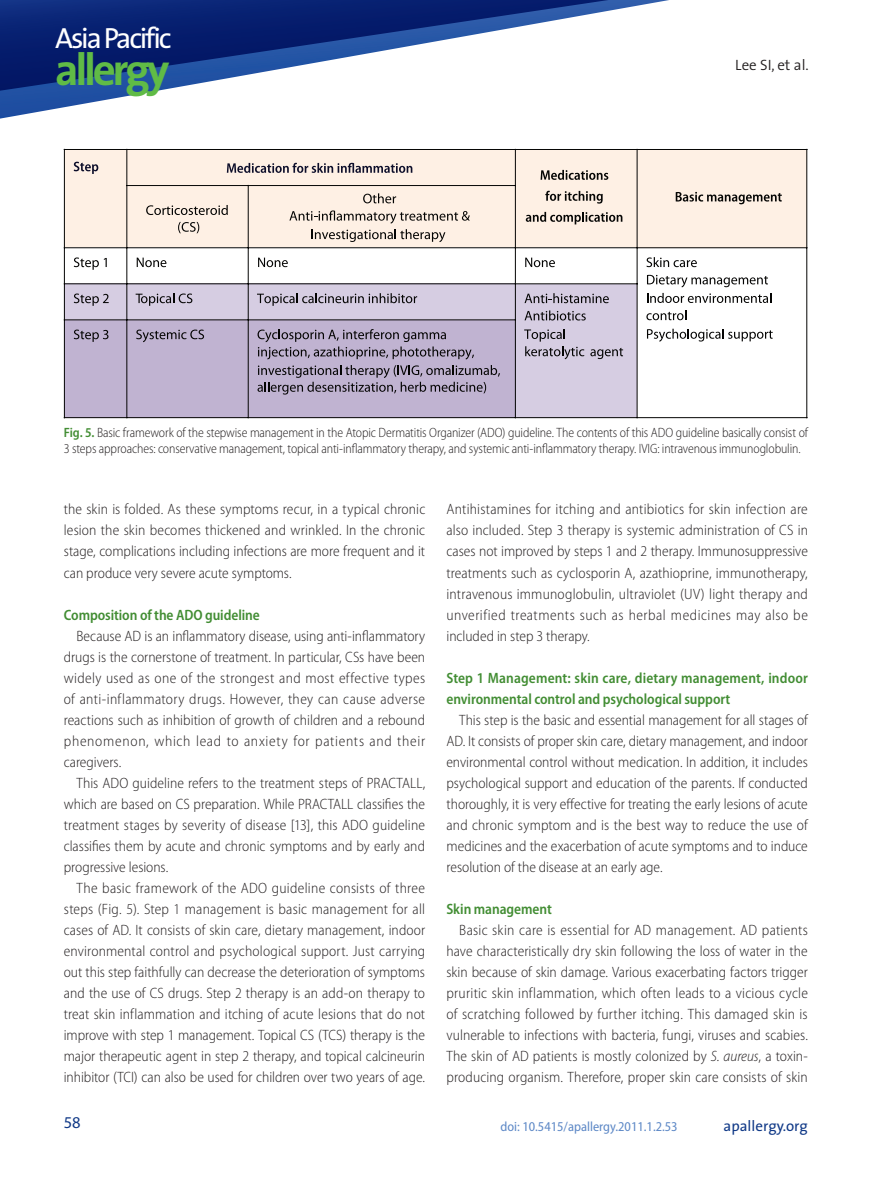
<style>
.page{position:relative;width:893px;height:1191px;background:#fff}
.page>*{position:absolute;margin:0;border:0;box-sizing:border-box;transform-origin:0 0}
.t1{font:700 45.15px "The Sans";letter-spacing:-.075em;color:#60bb46}
.t2{font:29.25px "The Sans";letter-spacing:-.075em;color:#fff}
.t3{font:16.5px "Myriad Pro";color:#103987}
.본문단락{font:300 semi-condensed 15px/21px "Myriad Pro";color:#231f20;text-align:justify}
.들였쓰기없음{font:600 semi-condensed 15px/21px "Myriad Pro";letter-spacing:-.005em;color:#428d33}
.t4{font:15px "The Sans";color:#103987}
.t5{font:300 15px "The Sans";color:#231f20}
.들였쓰기없음-2{font:300 semi-condensed 13.5px/16.2px "Myriad Pro";letter-spacing:-.01em;color:#231f20}
.t6{font:semi-condensed 13.5px "Myriad Pro";color:#5d88c6}
.s1{font-weight:600;color:#428d33}
.s2{font-style:italic}
</style>
<div class="page">
<svg style="left:0;top:93px;width:144px;height:26px"></svg>
<svg style="left:0;top:0;width:669px;height:93px"></svg>
<div style="left:64px;top:149px;width:63px;height:99px;background:#fef0e4"></div>
<div style="left:127px;top:149px;width:388px;height:36px;background:#fef0e4"></div>
<div style="left:515px;top:149px;width:122px;height:99px;background:#fef0e4"></div>
<div style="left:637px;top:149px;width:170px;height:99px;background:#fef0e4"></div>
<div style="left:127px;top:185px;width:121px;height:63px;background:#fef0e4"></div>
<div style="left:248px;top:185px;width:267px;height:63px;background:#fef0e4"></div>
<div style="left:64px;top:284px;width:63px;height:36px;background:#d6cde2"></div>
<div style="left:127px;top:284px;width:121px;height:36px;background:#d6cde2"></div>
<div style="left:248px;top:284px;width:267px;height:36px;background:#d6cde2"></div>
<div style="left:515px;top:284px;width:122px;height:133px;background:#d6cde2"></div>
<div style="left:64px;top:320px;width:63px;height:97px;background:#c0b3d1"></div>
<div style="left:127px;top:320px;width:121px;height:97px;background:#c0b3d1"></div>
<div style="left:248px;top:320px;width:267px;height:97px;background:#c0b3d1"></div>
<hr style="left:126px;top:149px;width:1px;height:269px;background:#050504">
<hr style="left:248px;top:185px;width:1px;height:233px;background:#050504">
<hr style="left:515px;top:149px;width:1px;height:269px;background:#050504">
<hr style="left:637px;top:149px;width:1px;height:269px;background:#050504">
<hr style="left:126px;top:185px;width:390px;height:1px;background:#050504">
<hr style="left:64px;top:247px;width:743px;height:1px;background:#050504">
<hr style="left:64px;top:283px;width:574px;height:1px;background:#050504">
<hr style="left:64px;top:319px;width:452px;height:1px;background:#050504">
<hr style="left:64px;top:149px;width:1px;height:269px;background:#050504">
<hr style="left:806px;top:149px;width:1px;height:269px;background:#050504">
<hr style="left:64px;top:149px;width:743px;height:1px;background:#050504">
<hr style="left:64px;top:417px;width:743px;height:1px;background:#050504">
<svg style="left:74px;top:162px;width:24px;height:12px"></svg>
<svg style="left:227px;top:163px;width:185px;height:10px"></svg>
<svg style="left:541px;top:170px;width:67px;height:10px"></svg>
<svg style="left:545px;top:191px;width:58px;height:13px"></svg>
<svg style="left:526px;top:212px;width:96px;height:12px"></svg>
<svg style="left:676px;top:192px;width:106px;height:12px"></svg>
<svg style="left:146px;top:205px;width:82px;height:10px"></svg>
<svg style="left:178px;top:222px;width:21px;height:11px"></svg>
<svg style="left:363px;top:193px;width:33px;height:10px"></svg>
<svg style="left:289px;top:210px;width:181px;height:32px"></svg>
<svg style="left:74px;top:257px;width:33px;height:13px"></svg>
<svg style="left:137px;top:258px;width:29px;height:9px"></svg>
<svg style="left:258px;top:258px;width:30px;height:9px"></svg>
<svg style="left:525px;top:258px;width:30px;height:9px"></svg>
<svg style="left:646px;top:257px;width:51px;height:10px"></svg>
<svg style="left:647px;top:275px;width:121px;height:12px"></svg>
<svg style="left:647px;top:293px;width:124px;height:10px"></svg>
<svg style="left:646px;top:310px;width:40px;height:10px"></svg>
<svg style="left:647px;top:329px;width:126px;height:13px"></svg>
<svg style="left:74px;top:293px;width:35px;height:13px"></svg>
<svg style="left:136px;top:293px;width:56px;height:13px"></svg>
<svg style="left:257px;top:293px;width:160px;height:13px"></svg>
<svg style="left:524px;top:293px;width:85px;height:10px"></svg>
<svg style="left:524px;top:310px;width:62px;height:10px"></svg>
<svg style="left:524px;top:329px;width:60px;height:30px"></svg>
<svg style="left:590px;top:348px;width:33px;height:11px"></svg>
<svg style="left:74px;top:329px;width:35px;height:13px"></svg>
<svg style="left:136px;top:329px;width:68px;height:13px"></svg>
<svg style="left:258px;top:329px;width:216px;height:30px"></svg>
<svg style="left:257px;top:365px;width:243px;height:29px"></svg>
<h2 class="t2" style="left:55px;top:14px;width:118px">Asia Pacific</h2>
<h1 class="t1" style="left:55px;top:32px;width:116px">allergy</h1>
<p class="t5" style="left:735px;top:52px;width:75px">Lee SI, et al.</p>
<p class="들였쓰기없음-2" style="left:64px;top:424px;width:746px"><span class="s1">Fig. 5.</span> Basic framework of the stepwise management in the Atopic Dermatitis Organizer (ADO) guideline. The contents of this ADO guideline basically consist of<br>3 steps approaches: conservative management, topical anti-inflammatory therapy, and systemic anti-inflammatory therapy. IVIG: intravenous immunoglobulin.</p>
<p class="본문단락" style="left:64px;top:499px;width:363px">the skin is folded. As these symptoms recur, in a typical chronic lesion the skin becomes thickened and wrinkled. In the chronic stage, complications including infections are more frequent and it can produce very severe acute symptoms.</p>
<p class="들였쓰기없음" style="left:64px;top:603px;width:198px">Composition of the ADO guideline</p>
<p class="본문단락" style="left:64px;top:625px;width:363px;text-indent:13px">Because AD is an inflammatory disease, using anti-inflammatory drugs is the cornerstone of treatment. In particular, CSs have been widely used as one of the strongest and most effective types of anti-inflammatory drugs. However, they can cause adverse reactions such as inhibition of growth of children and a rebound phenomenon, which lead to anxiety for patients and their caregivers.</p>
<p class="본문단락" style="left:64px;top:772px;width:363px;text-indent:13px">This ADO guideline refers to the treatment steps of PRACTALL, which are based on CS preparation. While PRACTALL classifies the treatment stages by severity of disease [13], this ADO guideline classifies them by acute and chronic symptoms and by early and progressive lesions.</p>
<p class="본문단락" style="left:64px;top:877px;width:363px;text-indent:13px">The basic framework of the ADO guideline consists of three steps (Fig. 5). Step 1 management is basic management for all cases of AD. It consists of skin care, dietary management, indoor environmental control and psychological support. Just carrying out this step faithfully can decrease the deterioration of symptoms and the use of CS drugs. Step 2 therapy is an add-on therapy to treat skin inflammation and itching of acute lesions that do not improve with step 1 management. Topical CS (TCS) therapy is the major therapeutic agent in step 2 therapy, and topical calcineurin inhibitor (TCI) can also be used for children over two years of age.</p>
<p class="본문단락" style="left:446px;top:499px;width:363px">Antihistamines for itching and antibiotics for skin infection are also included. Step 3 therapy is systemic administration of CS in cases not improved by steps 1 and 2 therapy. Immunosuppressive treatments such as cyclosporin A, azathioprine, immunotherapy, intravenous immunoglobulin, ultraviolet (UV) light therapy and unverified treatments such as herbal medicines may also be included in step 3 therapy.</p>
<p class="들였쓰기없음" style="left:446px;top:666px;width:363px">Step 1 Management: skin care, dietary management, indoor environmental control and psychological support</p>
<p class="본문단락" style="left:446px;top:709px;width:363px;text-indent:13px">This step is the basic and essential management for all stages of AD. It consists of proper skin care, dietary management, and indoor environmental control without medication. In addition, it includes psychological support and education of the parents. If conducted thoroughly, it is very effective for treating the early lesions of acute and chronic symptom and is the best way to reduce the use of medicines and the exacerbation of acute symptoms and to induce resolution of the disease at an early age.</p>
<p class="들였쓰기없음" style="left:446px;top:897px;width:107px">Skin management</p>
<p class="본문단락" style="left:446px;top:919px;width:363px;text-indent:13px">Basic skin care is essential for AD management. AD patients have characteristically dry skin following the loss of water in the skin because of skin damage. Various exacerbating factors trigger pruritic skin inflammation, which often leads to a vicious cycle of scratching followed by further itching. This damaged skin is vulnerable to infections with bacteria, fungi, viruses and scabies.<br>The skin of AD patients is mostly colonized by <span class="s2">S. aureus</span>, a toxin&shy;producing organism. Therefore, proper skin care consists of skin</p>
<p class="t3" style="left:64px;top:1112px;width:18px">58</p>
<p class="t6" style="left:500px;top:1118px;width:179px">doi: 10.5415/apallergy.2011.1.2.53</p>
<p class="t4" style="left:724px;top:1113px;width:86px">apallergy.org</p>
</div>
